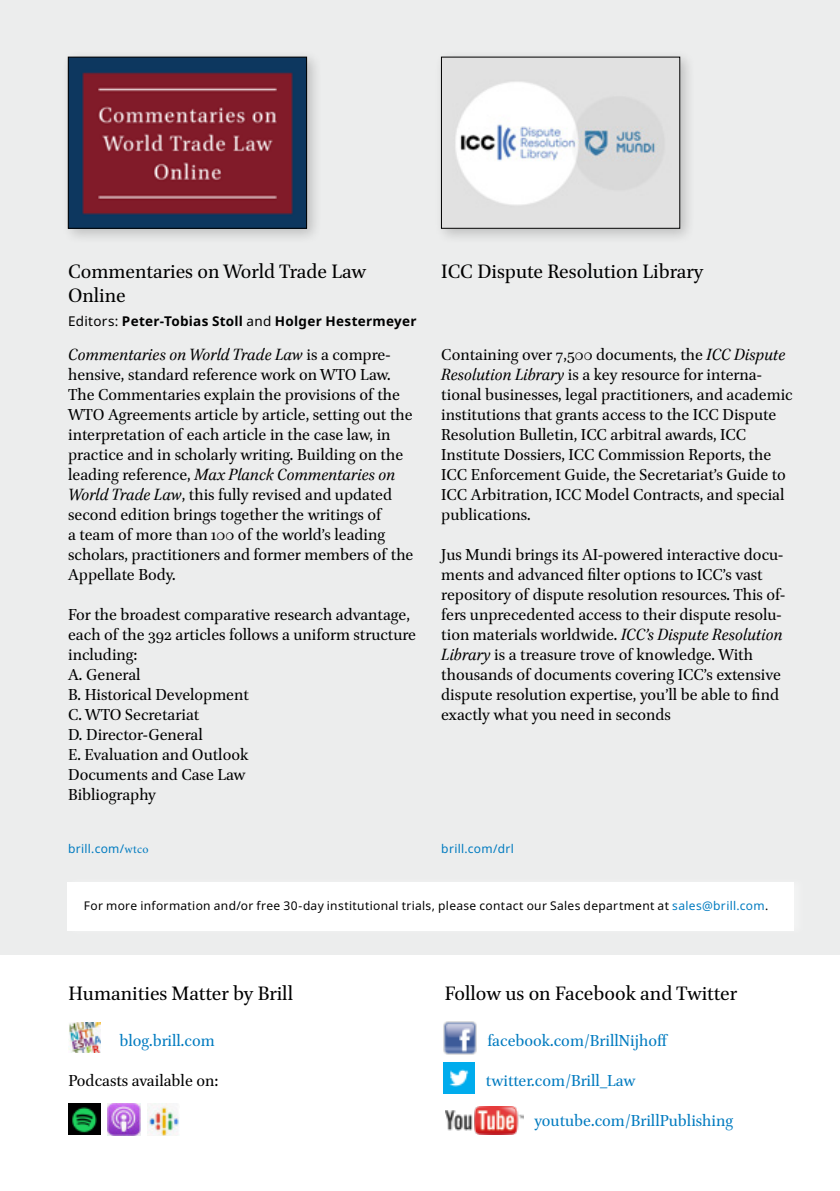
<style>
.page{position:relative;width:840px;height:1191px;background:#fff}
.page>*{position:absolute;margin:0;border:0;box-sizing:border-box;transform-origin:0 0}
.t1{font:22px/24px "Brill";color:#000}
.t2{font:18px/20px "Brill";color:#000}
.t3{font:18px "Brill";color:#007bc0}
.t4{font:700 13.6px "Noto Sans";letter-spacing:.02em;color:#000}
.t5{font:12px "Noto Sans";letter-spacing:.03em;color:#000}
.t6{font:12px "Noto Sans";letter-spacing:.025em;color:#007bc0}
.s1{font-weight:400}
.s2{font-style:italic}
.s3{font-family:"Minion Pro"}
.s4{color:#007bc0}
</style>
<div class="page">
<img style="left:108px;top:1103px;width:32px;height:32px">
<img style="left:68px;top:1103px;width:33px;height:31px">
<img style="left:147px;top:1103px;width:32px;height:32px">
<img style="left:68px;top:1022px;width:33px;height:30px">
<img style="left:443px;top:1021px;width:33px;height:33px">
<img style="left:445px;top:1106px;width:77px;height:29px">
<img style="left:443px;top:1062px;width:31px;height:31px">
<div style="left:0;top:0;width:839px;height:954px;background:#eceded"></div>
<div style="left:67px;top:876px;width:738px;height:60px;background:#fff;opacity:.35"></div>
<div style="left:67px;top:882px;width:726px;height:48px;background:#fff"></div>
<div style="left:61px;top:50px;width:261px;height:194px;background:#000;opacity:.2"></div>
<img style="left:70px;top:59px;width:235px;height:167px">
<div style="left:68px;top:57px;width:239px;height:171px;border:1px solid #000"></div>
<div style="left:433px;top:50px;width:262px;height:194px;background:#000;opacity:.2"></div>
<img style="left:443px;top:59px;width:234px;height:167px">
<p class="t1" style="left:68px;top:260px;width:299px">Commentaries on World Trade Law<br>Online</p>
<p class="t4" style="left:68px;top:311px;width:350px"><span class="s1">Editors:</span> Peter-Tobias Stoll <span class="s1">and</span> Holger Hestermeyer</p>
<p class="t2" style="left:68px;top:345px;width:346px"><span class="s2">Commentaries on World Trade Law</span> is a compre&shy;hensive, standard reference work on WTO Law.<br>The Commentaries explain the provisions of the WTO Agreements article by article, setting out the interpretation of each article in the case law, in practice and in scholarly writing. Building on the leading reference, <span class="s2">Max Planck Commentaries on World Trade Law</span>, this fully revised and updated second edition brings together the writings of<br>a team of more than 100 of the world’s leading scholars, practitioners and former members of the Appellate Body.</p>
<p class="t2" style="left:68px;top:605px;width:349px">For the broadest comparative research advantage, each of the 392 articles follows a uniform structure including:<br>A. General<br>B. Historical Development<br>C. WTO Secretariat<br>D. Director-General<br>E. Evaluation and Outlook<br>Documents and Case Law<br>Bibliography</p>
<p class="t1" style="left:441px;top:260px;width:263px">ICC Dispute Resolution Library</p>
<p class="t2" style="left:441px;top:345px;width:353px">Containing over 7,500 documents, the <span class="s2">ICC Dispute Resolution Library</span> is a key resource for interna&shy;tional businesses, legal practitioners, and academic institutions that grants access to the ICC Dispute Resolution Bulletin, ICC arbitral awards, ICC Institute Dossiers, ICC Commission Reports, the ICC Enforcement Guide, the Secretariat’s Guide to ICC Arbitration, ICC Model Contracts, and special publications.</p>
<p class="t2" style="left:441px;top:545px;width:345px">Jus Mundi brings its AI-powered interactive docu&shy;ments and advanced filter options to ICC’s vast repository of dispute resolution resources. This of&shy;fers unprecedented access to their dispute resolu&shy;tion materials worldwide. <span class="s2">ICC’s Dispute Resolution Library</span> is a treasure trove of knowledge. With thousands of documents covering ICC’s extensive dispute resolution expertise, you’ll be able to find exactly what you need in seconds</p>
<p class="t6" style="left:68px;top:840px;width:82px">brill.com/<span class="s3">wtco</span></p>
<p class="t6" style="left:441px;top:840px;width:74px">brill.com/drl</p>
<p class="t5" style="left:84px;top:897px;width:685px">For more information and/or free 30-day institutional trials, please contact our Sales department at <span class="s4">sales@brill.com</span>.</p>
<p class="t1" style="left:68px;top:982px;width:226px">Humanities Matter by Brill</p>
<p class="t3" style="left:119px;top:1028px;width:97px">blog.brill.com</p>
<p class="t2" style="left:68px;top:1071px;width:151px">Podcasts available on:</p>
<p class="t1" style="left:444px;top:982px;width:294px">Follow us on Facebook and Twitter</p>
<p class="t3" style="left:487px;top:1028px;width:181px">facebook.com/BrillNijhoff</p>
<p class="t3" style="left:485px;top:1068px;width:151px">twitter.com/Brill_Law</p>
<p class="t3" style="left:534px;top:1108px;width:200px">youtube.com/BrillPublishing</p>
</div>
